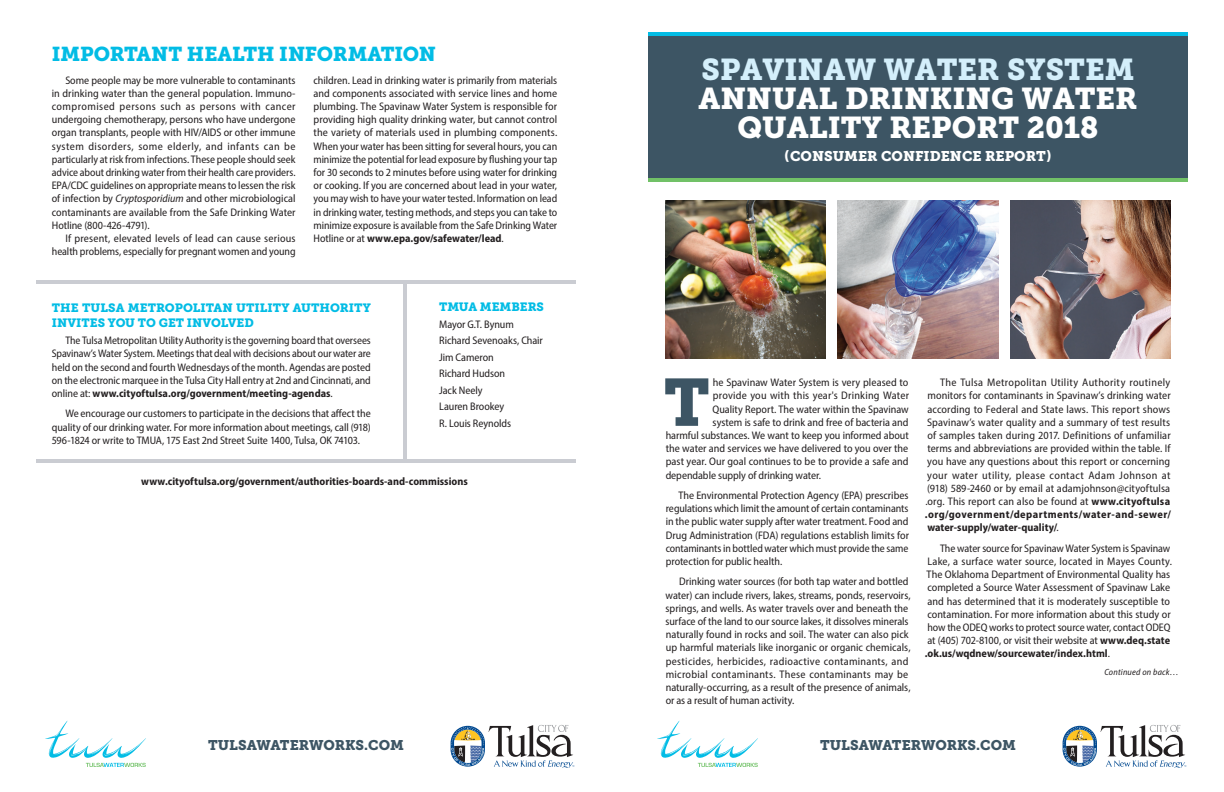
<style>
.page{position:relative;width:1224px;height:792px;background:#fff}
.page>*{position:absolute;margin:0;border:0;box-sizing:border-box;transform-origin:0 0}
.t1{font:66.4px "Museo Slab 900";color:#3d5564}
.t2{font:30px/29px "Museo Slab 900";color:#fff;text-align:center}
.t3{font:30px "Museo Slab 900";color:#d4effb}
.t4{font:20px "Museo Slab 900";letter-spacing:-.005em;color:#02bce5}
.t5{font:14px "Museo Slab 900";color:#3d5564}
.t6{font:14px "Museo Slab 900";color:#fff}
.t7{font:12px/14.4px "Museo Slab 900";color:#02bce5}
.t8{font:semi-condensed 11px/13.2px "Myriad Pro";color:#231f20;text-align:justify}
.t9{font:700 semi-condensed 11px "Myriad Pro";color:#231f20}
.t10{font:italic semi-condensed 9px "Myriad Pro";letter-spacing:.025em;color:#231f20}
.s1{font-style:italic}
.s2{font-weight:700}
</style>
<div class="page">
<svg style="left:45px;top:721px;width:101px;height:46px"></svg>
<svg style="left:451px;top:725px;width:123px;height:42px"></svg>
<hr style="left:36px;top:280px;width:540px;height:3px;background:#caccd2">
<hr style="left:36px;top:459px;width:540px;height:3px;background:#caccd2">
<hr style="left:403px;top:282px;width:4px;height:180px;background:#caccd2">
<svg style="left:657px;top:721px;width:101px;height:46px"></svg>
<svg style="left:1063px;top:725px;width:123px;height:42px"></svg>
<div style="left:648px;top:36px;width:540px;height:142px;background:#3d5564"></div>
<hr style="left:648px;top:32px;width:540px;height:4px;background:#02bce5">
<hr style="left:648px;top:178px;width:540px;height:3px;background:#71c167">
<img style="left:665px;top:201px;width:161px;height:158px">
<img style="left:838px;top:201px;width:160px;height:158px">
<img style="left:1010px;top:201px;width:161px;height:158px">
<h3 class="t4" style="left:52px;top:42px;width:386px">IMPORTANT HEALTH INFORMATION</h3>
<p class="t8" style="left:52px;top:73px;width:245px;text-indent:13px">Some people may be more vulnerable to contaminants in drinking water than the general population. Immuno&shy;compromised persons such as persons with cancer undergoing chemotherapy, persons who have undergone organ transplants, people with HIV/AIDS or other immune system disorders, some elderly, and infants can be particularly at risk from infections. These people should seek advice about drinking water from their health care providers.<br>EPA/CDC guidelines on appropriate means to lessen the risk of infection by <span class="s1">Cryptosporidium</span> and other microbiological contaminants are available from the Safe Drinking Water Hotline (800-426-4791).</p>
<p class="t8" style="left:52px;top:232px;width:245px;text-align:right">If present, elevated levels of lead can cause serious health problems, especially for pregnant women and young</p>
<p class="t8" style="left:314px;top:73px;width:245px">children. Lead in drinking water is primarily from materials and components associated with service lines and home plumbing. The Spavinaw Water System is responsible for providing high quality drinking water, but cannot control the variety of materials used in plumbing components.<br>When your water has been sitting for several hours, you can minimize the potential for lead exposure by flushing your tap for 30 seconds to 2 minutes before using water for drinking or cooking. If you are concerned about lead in your water, you may wish to have your water tested. Information on lead in drinking water, testing methods, and steps you can take to minimize exposure is available from the Safe Drinking Water Hotline or at <span class="s2">www.epa.gov/safewater/lead</span>.</p>
<p class="t7" style="left:52px;top:301px;width:320px">THE TULSA METROPOLITAN UTILITY AUTHORITY<br>INVITES YOU TO GET INVOLVED</p>
<p class="t8" style="left:52px;top:334px;width:320px;text-indent:13px">The Tulsa Metropolitan Utility Authority is the governing board that oversees Spavinaw’s Water System. Meetings that deal with decisions about our water are held on the second and fourth Wednesdays of the month. Agendas are posted on the electronic marquee in the Tulsa City Hall entry at 2nd and Cincinnati, and online at: <span class="s2">www.cityoftulsa.org/government/meeting-agendas</span>.</p>
<p class="t8" style="left:52px;top:407px;width:320px;text-indent:13px">We encourage our customers to participate in the decisions that affect the quality of our drinking water. For more information about meetings, call (918)<br>596-1824 or write to TMUA, 175 East 2nd Street Suite 1400, Tulsa, OK 74103.</p>
<p class="t7" style="left:439px;top:300px;width:106px">TMUA MEMBERS</p>
<p class="t8" style="left:439px;top:316px;width:105px;line-height:16.5px;text-align:left">Mayor G.T. Bynum<br>Richard Sevenoaks, Chair<br>Jim Cameron<br>Richard Hudson<br>Jack Neely<br>Lauren Brookey<br>R. Louis Reynolds</p>
<p class="t9" style="left:141px;top:474px;width:328px">www.cityoftulsa.org/government/authorities-boards-and-commissions</p>
<p class="t5" style="left:208px;top:737px;width:197px">TULSAWATERWORKS.COM</p>
<h2 class="t3" style="left:702px;top:52px;width:434px">SPAVINAW WATER SYSTEM</h2>
<h2 class="t2" style="left:699px;top:84px;width:440px">ANNUAL DRINKING WATER<br>QUALITY REPORT 2018</h2>
<p class="t6" style="left:785px;top:148px;width:268px">(CONSUMER CONFIDENCE REPORT)</p>
<h1 class="t1" style="left:664px;top:364px;width:48px">T</h1>
<p class="t8" style="left:713px;top:376px;width:197px">he Spavinaw Water System is very pleased to</p>
<p class="t8" style="left:713px;top:389px;width:198px">provide you with this year's Drinking Water</p>
<p class="t8" style="left:713px;top:402px;width:198px">Quality Report. The water within the Spavinaw</p>
<p class="t8" style="left:713px;top:415px;width:197px">system is safe to drink and free of bacteria and</p>
<p class="t8" style="left:666px;top:429px;width:245px">harmful substances. We want to keep you informed about</p>
<p class="t8" style="left:666px;top:442px;width:244px">the water and services we have delivered to you over the</p>
<p class="t8" style="left:666px;top:455px;width:244px">past year. Our goal continues to be to provide a safe and</p>
<p class="t8" style="left:666px;top:468px;width:157px">dependable supply of drinking water.</p>
<p class="t8" style="left:666px;top:489px;width:245px;text-indent:13px">The Environmental Protection Agency (EPA) prescribes regulations which limit the amount of certain contaminants in the public water supply after water treatment. Food and Drug Administration (FDA) regulations establish limits for contaminants in bottled water which must provide the same protection for public health.</p>
<p class="t8" style="left:666px;top:575px;width:247px;text-align:left;text-indent:14px">Drinking water sources (for both tap water and bottled water) can include rivers, lakes, streams, ponds, reservoirs, springs, and wells. As water travels over and beneath the surface of the land to our source lakes, it dissolves minerals naturally found in rocks and soil. The water can also pick up harmful materials like inorganic or organic chemicals, pesticides, herbicides, radioactive contaminants, and microbial contaminants. These contaminants may be naturally-occurring, as a result of the presence of animals, or as a result of human activity.</p>
<p class="t8" style="left:925px;top:376px;width:248px;text-indent:15px">The Tulsa Metropolitan Utility Authority routinely monitors for contaminants in Spavinaw’s drinking water according to Federal and State laws. This report shows Spavinaw’s water quality and a summary of test results of samples taken during 2017. Definitions of unfamiliar terms and abbreviations are provided within the table. If you have any questions about this report or concerning your water utility, please contact Adam Johnson at (918) 589-2460 or by email at adamjohnson@cityoftulsa .org. This report can also be found at <span class="s2">www.cityoftulsa .org/government/departments/water-and-sewer/ water-supply/water-quality/</span>.</p>
<p class="t8" style="left:925px;top:541px;width:249px;text-align:left;text-indent:15px">The water source for Spavinaw Water System is Spavinaw Lake, a surface water source, located in Mayes County.<br>The Oklahoma Department of Environmental Quality has completed a Source Water Assessment of Spavinaw Lake and has determined that it is moderately susceptible to contamination. For more information about this study or how the ODEQ works to protect source water, contact ODEQ at (405) 702-8100, or visit their website at <span class="s2">www.deq.state .ok.us/wqdnew/sourcewater/index.html</span>.</p>
<p class="t10" style="left:1105px;top:666px;width:76px">Continued on back…</p>
<p class="t5" style="left:820px;top:737px;width:197px">TULSAWATERWORKS.COM</p>
</div>
